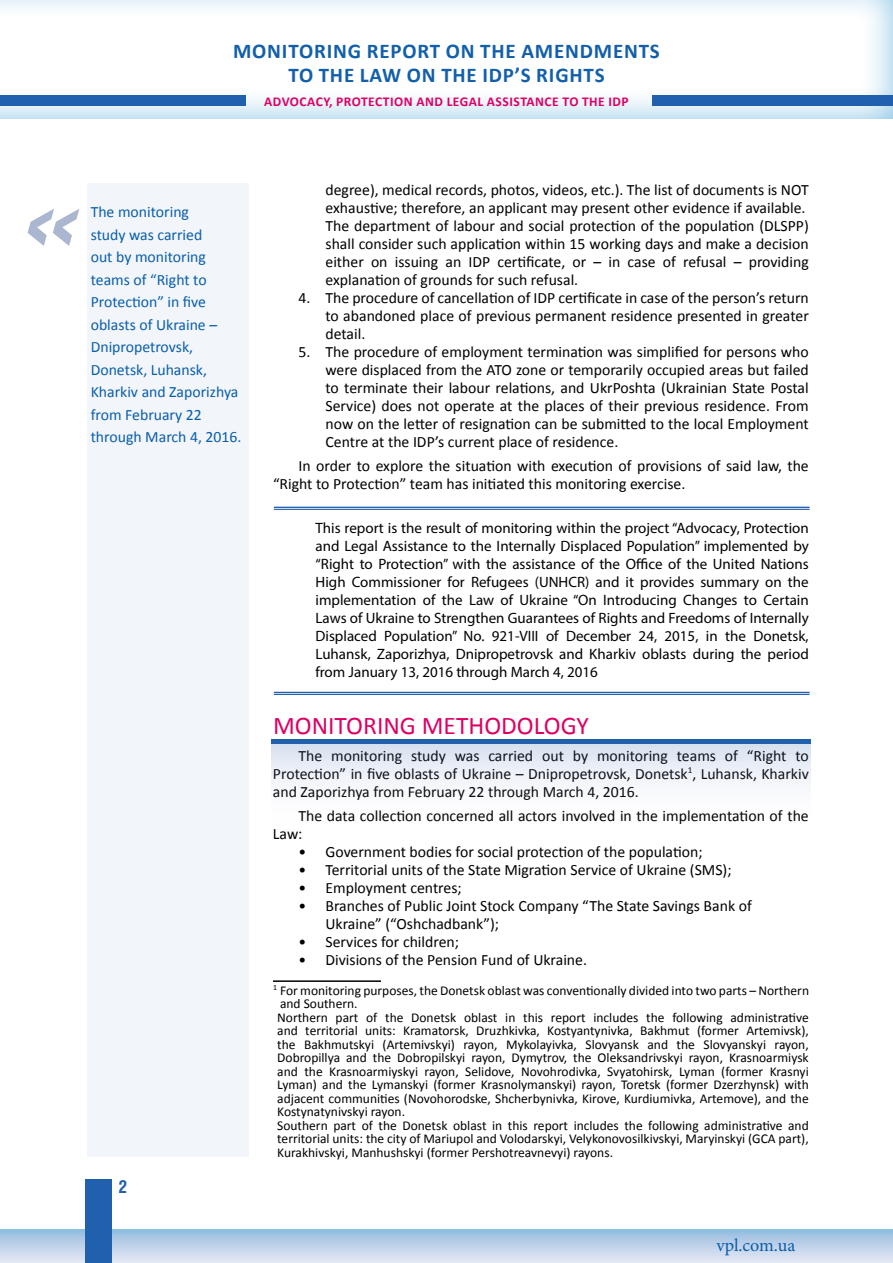
<style>
.page{position:relative;width:893px;height:1263px;background:#fff}
.page>*{position:absolute;margin:0;border:0;box-sizing:border-box;transform-origin:0 0}
.t1{font:italic 700 90.3px "Helios";color:#abb6d0;scale:1.3 1}
.t2{font:25.5px "Calibri";color:#de0065}
.t3{font:700 21px "Calibri";letter-spacing:.04em;color:#125fab}
.t4{font:18px "Minion Pro";color:#0a5da9}
.t5{font:700 18px "Helios Cond";color:#2060ac}
.t6{font:15.75px/18px "Calibri";color:#000}
.t7{font:15.75px/22.5px "Calibri";color:#0a5da9}
.t8{font:15px/18px "Myriad Pro";color:#000;text-align:justify}
.t9{font:13.5px/13.5px "Calibri";color:#000}
.t10{font:700 13.5px "Calibri";letter-spacing:.04em;color:#de0065}
</style>
<div class="page">
<div style="left:0;top:0;width:893px;height:121px;background:#0080c8;opacity:.5"></div>
<div style="left:0;top:96px;width:246px;height:10px;background:#2060ac"></div>
<div style="left:652px;top:95px;width:241px;height:11px;background:#2060ac"></div>
<svg style="left:0;top:1230px;width:893px;height:33px;background:#bed2ea"></svg>
<div style="left:85px;top:1179px;width:26px;height:84px;background:#2060ac"></div>
<div style="left:87px;top:183px;width:161px;height:974px;background:#f2f6fb"></div>
<hr style="left:273px;top:980px;width:108px;height:2px;background:#000">
<div style="left:271px;top:743px;width:539px;height:85px;background:linear-gradient(to bottom,#dde4f1,#fff)"></div>
<hr style="left:271px;top:739px;width:539px;height:4px;background:#2060ac">
<hr style="left:274px;top:507px;width:536px;height:1px;background:#2461ad">
<hr style="left:274px;top:509px;width:536px;height:1px;background:#2461ad">
<hr style="left:274px;top:692px;width:536px;height:1px;background:#2461ad">
<hr style="left:274px;top:694px;width:536px;height:1px;background:#2461ad">
<h3 class="t3" style="left:233px;top:38px;width:33px">MONITORING</h3>
<h3 class="t3" style="left:367px;top:38px;width:50px">REPORT</h3>
<h3 class="t3" style="left:446px;top:38px;width:47px">ON THE</h3>
<h3 class="t3" style="left:521px;top:38px;width:46px">AMEND</h3>
<h3 class="t3" style="left:594px;top:38px;width:32px">MENTS</h3>
<h3 class="t3" style="left:288px;top:62px;width:43px">TO THE</h3>
<h3 class="t3" style="left:360px;top:62px;width:94px">LAW ON THE</h3>
<h3 class="t3" style="left:482px;top:62px;width:66px">ID P’S RIGHTS</h3>
<p class="t10" style="left:264px;top:93px;width:366px">ADVOCACY, PROTECTION AND LEGAL ASSISTANCE TO THE IDP</p>
<h1 class="t1" style="left:19px;top:168px;width:52px">«</h1>
<p class="t7" style="left:91px;top:200px;width:152px">The monitoring<br>study was carried<br>out by monitoring teams of “Right to<br>Protection” in five oblasts of Ukraine –<br>Dnipropetrovsk,<br>Donetsk, Luhansk,<br>Kharkiv and Zaporizhya from February 22 through March 4, 2016.</p>
<p class="t5" style="left:119px;top:1175px;width:11px">2</p>
<p class="t6" style="left:325px;top:180px;width:485px">degree), medical records, photos, videos, etc.). The list of documents is NOT exhaustive; therefore, an applicant may present other evidence if available.<br>The department of labour and social protection of the population (DLSPP) shall consider such application within 15 working days and make a decision either on issuing an IDP certificate, or – in case of refusal – providing explanation of grounds for such refusal.</p>
<p class="t6" style="left:325px;top:288px;width:485px;text-align:justify;text-indent:-27px">4. The procedure of cancellation of IDP certificate in case of the person’s return to abandoned place of previous permanent residence presented in greater detail.</p>
<p class="t6" style="left:325px;top:342px;width:485px;text-align:justify;text-indent:-27px">5. The procedure of employment termination was simplified for persons who were displaced from the ATO zone or temporarily occupied areas but failed to terminate their labour relations, and UkrPoshta (Ukrainian State Postal Service) does not operate at the places of their previous residence. From now on the letter of resignation can be submitted to the local Employment Centre at the IDP’s current place of residence.</p>
<p class="t6" style="left:273px;top:456px;width:537px;text-indent:26px">In order to explore the situation with execution of provisions of said law, the “Right to Protection” team has initiated this monitoring exercise.</p>
<p class="t8" style="left:315px;top:518px;width:495px">This report is the result of monitoring within the project “Advocacy, Protection and Legal Assistance to the Internally Displaced Population” implemented by “Right to Protection” with the assistance of the Office of the United Nations High Commissioner for Refugees (UNHCR) and it provides summary on the implementation of the Law of Ukraine “On Introducing Changes to Certain Laws of Ukraine to Strengthen Guarantees of Rights and Freedoms of Internally Displaced Population” No. 921-VIII of December 24, 2015, in the Donetsk, Luhansk, Zaporizhya, Dnipropetrovsk and Kharkiv oblasts during the period from January 13, 2016 through March 4, 2016</p>
<h2 class="t2" style="left:273px;top:710px;width:317px">Monitori ng Methodology</h2>
<p class="t6" style="left:273px;top:746px;width:537px;text-align:justify;text-indent:26px">The monitoring study was carried out by monitoring teams of “Right to Protection” in five oblasts of Ukraine – Dnipropetrovsk, Donetsk<sup>1</sup>, Luhansk, Kharkiv and Zaporizhya from February 22 through March 4, 2016.</p>
<p class="t6" style="left:273px;top:806px;width:537px;text-indent:26px">The data collection concerned all actors involved in the implementation of the<br>Law:</p>
<p class="t6" style="left:298px;top:842px;width:406px">• Government bodies for social protection of the population;</p>
<p class="t6" style="left:298px;top:860px;width:435px">• Territorial units of the State Migration Service of Ukraine (SMS);</p>
<p class="t6" style="left:298px;top:878px;width:165px">• Employment centres;</p>
<p class="t6" style="left:325px;top:896px;width:428px;text-indent:-27px">• Branches of Public Joint Stock Company “The State Savings Bank of<br>Ukraine” (“Oshchadbank”);</p>
<p class="t6" style="left:298px;top:932px;width:162px">• Services for children;</p>
<p class="t6" style="left:298px;top:950px;width:290px">• Divisions of the Pension Fund of Ukraine.</p>
<p class="t9" style="left:277px;top:983px;width:533px;text-indent:-4px"><sup>1</sup> For monitoring purposes, the Donetsk oblast was conventionally divided into two parts – Northern and Southern.<br>Northern part of the Donetsk oblast in this report includes the following administrative and territorial units: Kramatorsk, Druzhkivka, Kostyantynivka, Bakhmut (former Artemivsk), the Bakhmutskyi (Artemivskyi) rayon, Mykolayivka, Slovyansk and the Slovyanskyi rayon, Dobropillya and the Dobropilskyi rayon, Dymytrov, the Oleksandrivskyi rayon, Krasnoarmiysk and the Krasnoarmiyskyi rayon, Selidove, Novohrodivka, Svyatohirsk, Lyman (former Krasnyi Lyman) and the Lymanskyi (former Krasnolymanskyi) rayon, Toretsk (former Dzerzhynsk) with adjacent communities (Novohorodske, Shcherbynivka, Kirove, Kurdiumivka, Artemove), and the Kostynatynivskyi rayon.<br>Southern part of the Donetsk oblast in this report includes the following administrative and territorial units: the city of Mariupol and Volodarskyi, Velykonovosilkivskyi, Maryinskyi (GCA part), Kurakhivskyi, Manhushskyi (former Pershotreavnevyi) rayons.</p>
<p class="t4" style="left:716px;top:1233px;width:81px">vpl.com.ua</p>
</div>
